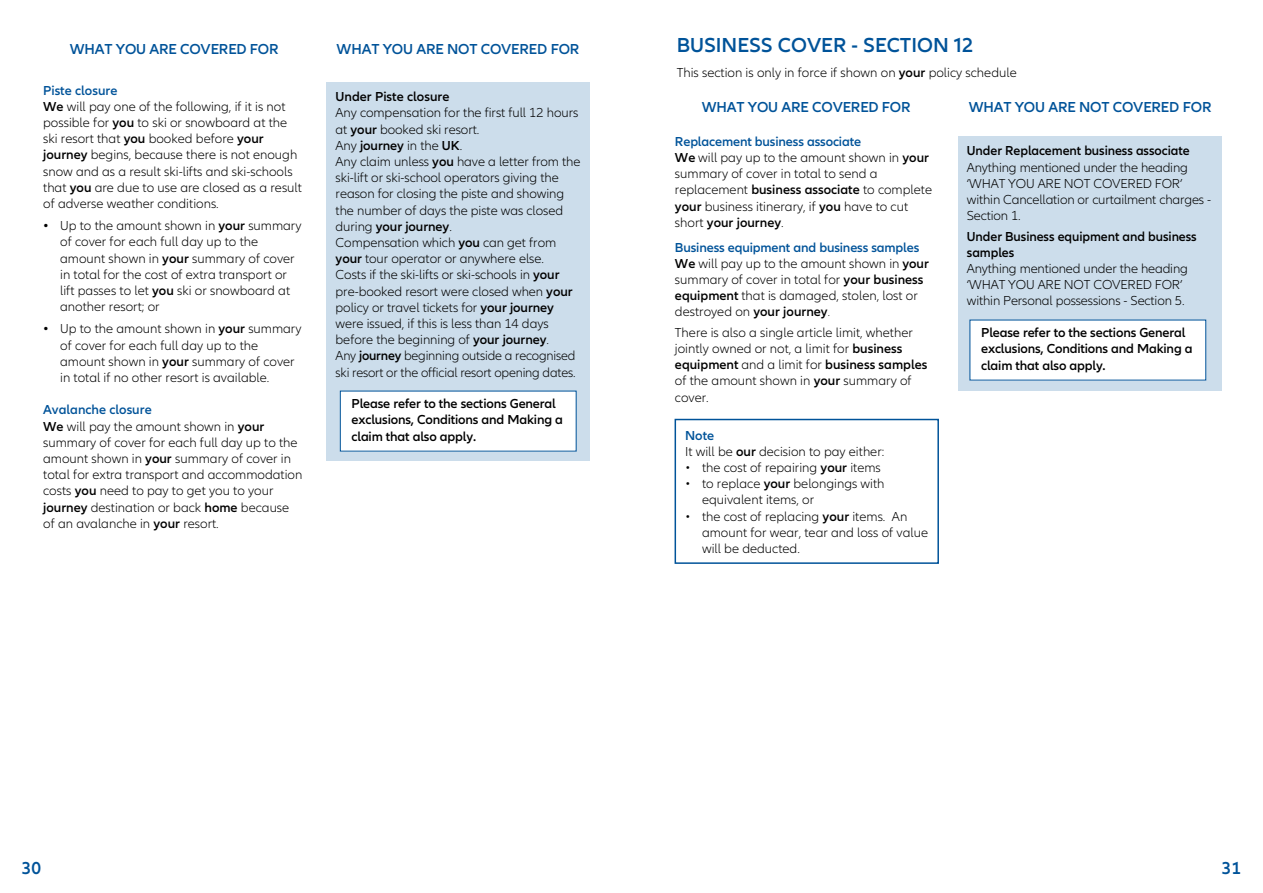
<style>
.page{position:relative;width:1263px;height:893px;background:#fff}
.page>*{position:absolute;margin:0;border:0;box-sizing:border-box;transform-origin:0 0}
.t1{font:600 21px "Allianz Neo";color:#005399}
.t2{font:600 18px "Allianz Neo";color:#005399}
.t3{font:600 15px "Allianz Neo";letter-spacing:-.01em;color:#005399}
.t4{font:300 13.5px/16.2px "Allianz Neo";color:#000}
.t5{font:600 13.5px/16.2px "Allianz Neo";letter-spacing:-.01em;color:#000}
.s1{font-weight:600;color:#005399}
.s2{font-weight:600}
.s3{font-size:12px}
</style>
<div class="page">
<div style="left:327px;top:82px;width:263px;height:378px;background:#ccddeb"></div>
<div style="left:340px;top:391px;width:236px;height:60px;background:#fff"></div>
<div style="left:958px;top:136px;width:263px;height:255px;background:#ccddeb"></div>
<div style="left:674px;top:419px;width:265px;height:145px;border:2px solid #005399"></div>
<div style="left:970px;top:320px;width:236px;height:60px;background:#fff"></div>
<p class="t3" style="left:70px;top:40px;width:210px">WHAT YOU ARE COVERED FOR</p>
<p class="t3" style="left:337px;top:40px;width:244px">WHAT YOU ARE NOT COVERED FOR</p>
<p class="t4" style="left:43px;top:82px;width:260px"><span class="s1">Piste closure<br></span><span class="s2">We</span> will pay one of the following, if it is not possible for <span class="s2">you</span> to ski or snowboard at the ski resort that <span class="s2">you</span> booked before <span class="s2">your journey</span> begins, because there is not enough snow and as a result ski-lifts and ski-schools that <span class="s2">you</span> are due to use are closed as a result of adverse weather conditions.</p>
<p class="t4" style="left:60px;top:218px;width:243px;text-indent:-17px"><span class="s2">•</span> Up to the amount shown in <span class="s2">your</span> summary of cover for each full day up to the amount shown in <span class="s2">your</span> summary of cover in total for the cost of extra transport or lift passes to let <span class="s2">you</span> ski or snowboard at another resort; or</p>
<p class="t4" style="left:60px;top:321px;width:243px;text-indent:-17px"><span class="s2">•</span> Up to the amount shown in <span class="s2">your</span> summary of cover for each full day up to the amount shown in <span class="s2">your</span> summary of cover in total if no other resort is available.</p>
<p class="t4" style="left:43px;top:402px;width:261px"><span class="s1">Avalanche closure<br></span><span class="s2">We</span> will pay the amount shown in <span class="s2">your </span>summary of cover for each full day up to the amount shown in <span class="s2">your</span> summary of cover in total for extra transport and accommodation costs <span class="s2">you</span> need to pay to get you to your <span class="s2">journey</span> destination or back <span class="s2">home</span> because of an avalanche in <span class="s2">your</span> resort.</p>
<p class="t5" style="left:336px;top:89px;width:115px">Under Piste closure</p>
<p class="t4" style="left:336px;top:105px;width:246px">Any compensation for the first full 12 hours at <span class="s2">your</span> booked ski resort.<br>Any <span class="s2">journey</span> in the <span class="s2">UK</span>.<br>Any claim unless <span class="s2">you</span> have a letter from the ski-lift or ski-school operators giving the reason for closing the piste and showing the number of days the piste was closed during <span class="s2">your journey</span>.<br>Compensation which <span class="s2">you</span> can get from <span class="s2">your</span> tour operator or anywhere else.<br>Costs if the ski-lifts or ski-schools in <span class="s2">your </span>pre-booked resort were closed when <span class="s2">your </span>policy or travel tickets for <span class="s2">your journey </span>were issued, if this is less than 14 days before the beginning of <span class="s2">your journey</span>.<br>Any <span class="s2">journey</span> beginning outside a recognised ski resort or the official resort opening dates.</p>
<p class="t5" style="left:352px;top:396px;width:213px">Please refer to the sections General exclusions, Conditions and Making a claim that also apply.</p>
<h1 class="t1" style="left:677px;top:32px;width:298px">BUSINESS COVER - SECTION 12</h1>
<p class="t4" style="left:677px;top:65px;width:342px">This section is only in force if shown on <span class="s2">your</span> policy schedule</p>
<p class="t3" style="left:702px;top:98px;width:210px">WHAT YOU ARE COVERED FOR</p>
<p class="t3" style="left:969px;top:98px;width:244px">WHAT YOU ARE NOT COVERED FOR</p>
<p class="t4" style="left:675px;top:134px;width:259px"><span class="s1">Replacement business associate<br></span><span class="s2">We</span> will pay up to the amount shown in <span class="s2">your </span>summary of cover in total to send a replacement <span class="s2">business associate</span> to complete <span class="s2">your</span> business itinerary, if <span class="s2">you</span> have to cut short <span class="s2">your journey</span>.</p>
<p class="t4" style="left:675px;top:239px;width:256px"><span class="s1">Business equipment and business samples </span><span class="s2">We</span> will pay up to the amount shown in <span class="s2">your </span>summary of cover in total for <span class="s2">your business equipment</span> that is damaged, stolen, lost or destroyed on <span class="s2">your journey</span><span class="s3">.</span></p>
<p class="t4" style="left:675px;top:325px;width:254px">There is also a single article limit, whether jointly owned or not, a limit for <span class="s2">business equipment</span> and a limit for <span class="s2">business samples </span>of the amount shown in <span class="s2">your</span> summary of cover.</p>
<p class="t4" style="left:685px;top:427px;width:201px"><span class="s1">Note<br></span>It will be <span class="s2">our</span> decision to pay either:</p>
<p class="t4" style="left:685px;top:460px;width:197px">• the cost of repairing <span class="s2">your</span> items</p>
<p class="t4" style="left:702px;top:476px;width:184px;text-indent:-17px">• to replace <span class="s2">your</span> belongings with equivalent items, or</p>
<p class="t4" style="left:702px;top:508px;width:228px;text-indent:-17px">• the cost of replacing <span class="s2">your</span> items. An amount for wear, tear and loss of value will be deducted.</p>
<p class="t5" style="left:967px;top:143px;width:224px">Under Replacement business associate</p>
<p class="t4" style="left:967px;top:159px;width:246px">Anything mentioned under the heading ‘WHAT YOU ARE NOT COVERED FOR’ within Cancellation or curtailment charges -<br>Section 1.</p>
<p class="t5" style="left:967px;top:228px;width:231px">Under Business equipment and business samples</p>
<p class="t4" style="left:967px;top:261px;width:223px">Anything mentioned under the heading ‘WHAT YOU ARE NOT COVERED FOR’ within Personal possessions - Section 5.</p>
<p class="t5" style="left:981px;top:325px;width:213px">Please refer to the sections General exclusions, Conditions and Making a claim that also apply.</p>
<h2 class="t2" style="left:22px;top:858px;width:21px">30</h2>
<h2 class="t2" style="left:1222px;top:858px;width:21px">31</h2>
</div>
